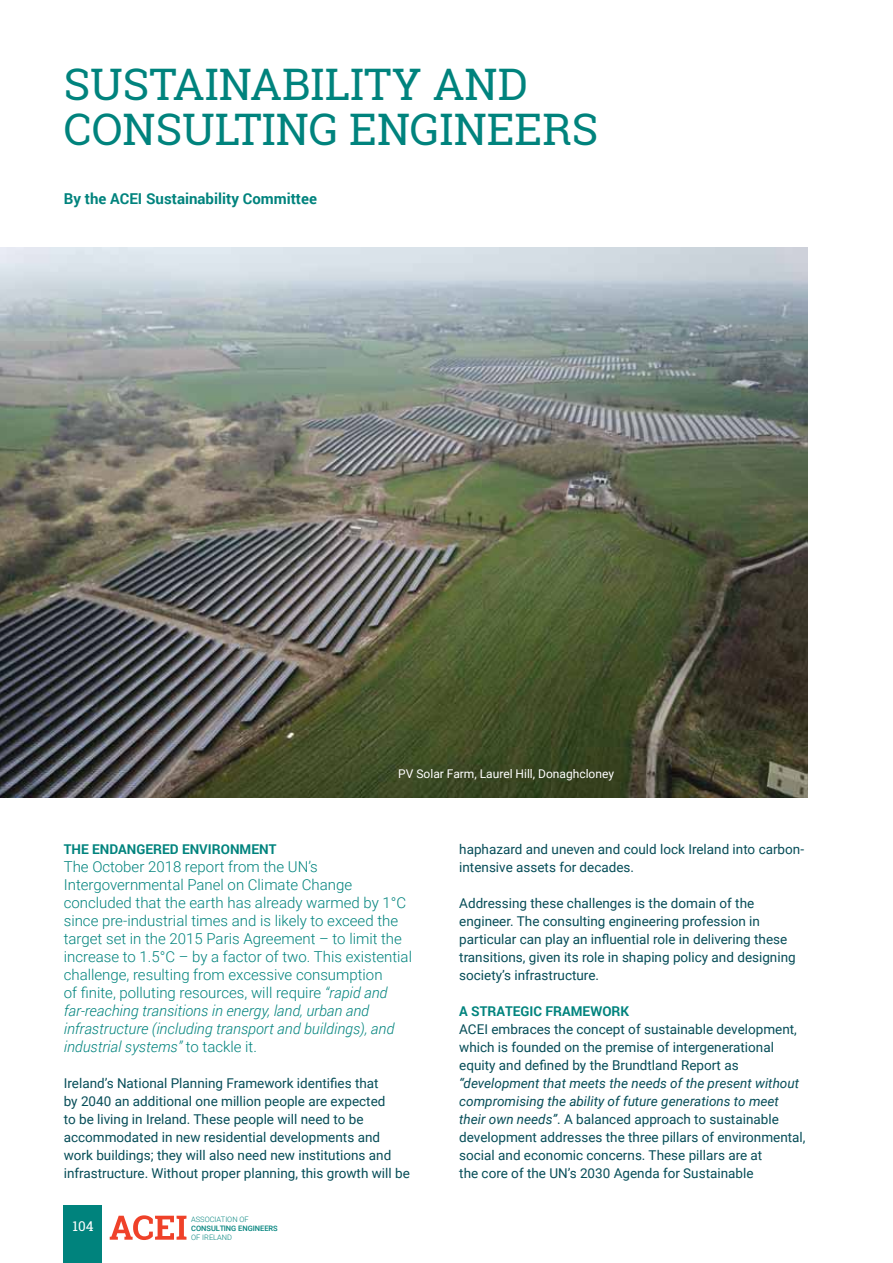
<style>
.page{position:relative;width:893px;height:1263px;background:#fff}
.page>*{position:absolute;margin:0;border:0;box-sizing:border-box;transform-origin:0 0}
.t1{font:43.5px/45px "Roboto Slab";color:#00837d}
.t2{font:300 15px/18px "Roboto";color:#00837d}
.t3{font:700 15px "Roboto";color:#00837d}
.t4{font:13.5px/18px "Roboto";color:#064d58}
.t5{font:700 13.5px "Roboto";color:#00837d}
.t6{font:13.5px "Roboto Slab";color:#fff}
.t7{font:12px "Roboto";color:#fff}
.t8{font:300 7.5px "Roboto";color:#00837d}
.t9{font:500 7.5px "Roboto";color:#00837d}
.s1{font-style:italic}
</style>
<div class="page">
<div style="left:64px;top:1205px;width:38px;height:58px;background:#00837d"></div>
<svg style="left:110px;top:1215px;width:76px;height:25px"></svg>
<img style="left:0;top:248px;width:808px;height:549px">
<h1 class="t1" style="left:64px;top:61px;width:536px">SUSTAINABILITY AND<br>CONSULTING ENGINEERS</h1>
<p class="t3" style="left:64px;top:188px;width:56px">BY THE ACEI</p>
<p class="t3" style="left:146px;top:188px;width:172px">SUSTAINABILITY COMMITTEE</p>
<p class="t7" style="left:398px;top:765px;width:217px">PV Solar Farm, Laurel Hill, Donaghcloney</p>
<p class="t5" style="left:64px;top:839px;width:211px">THE ENDANGERED ENVIRONMENT</p>
<p class="t2" style="left:64px;top:857px;width:350px">The October 2018 report from the UN’s Intergovernmental Panel on Climate Change concluded that the earth has already warmed by 1°C since pre-industrial times and is likely to exceed the target set in the 2015 Paris Agreement – to limit the increase to 1.5°C – by a factor of two. This existential challenge, resulting from excessive consumption<br>of finite, polluting resources, will require <span class="s1">“rapid and far-reaching transitions in energy, land, urban and infrastructure (including transport and buildings), and industrial systems”</span> to tackle it.</p>
<p class="t4" style="left:64px;top:1073px;width:348px">Ireland’s National Planning Framework identifies that<br>by 2040 an additional one million people are expected<br>to be living in Ireland. These people will need to be accommodated in new residential developments and work buildings; they will also need new institutions and infrastructure. Without proper planning, this growth will be</p>
<p class="t6" style="left:72px;top:1217px;width:23px">104</p>
<p class="t8" style="left:191px;top:1213px;width:59px">ASSOCIATION OF</p>
<p class="t9" style="left:191px;top:1222px;width:88px">CONSULTING ENGINEERS</p>
<p class="t8" style="left:191px;top:1231px;width:42px">OF IRELAND</p>
<p class="t4" style="left:459px;top:840px;width:346px">haphazard and uneven and could lock Ireland into carbon&shy;intensive assets for decades.</p>
<p class="t4" style="left:459px;top:894px;width:338px">Addressing these challenges is the domain of the engineer. The consulting engineering profession in particular can play an influential role in delivering these transitions, given its role in shaping policy and designing society’s infrastructure.</p>
<p class="t5" style="left:459px;top:1002px;width:171px">A STRATEGIC FRAMEWORK</p>
<p class="t4" style="left:459px;top:1020px;width:339px">ACEI embraces the concept of sustainable development, which is founded on the premise of intergenerational equity and defined by the Brundtland Report as</p>
<p class="t4" style="left:459px;top:1074px;width:348px"><span class="s1">“development that meets the needs of the present without compromising the ability of future generations to meet their own needs”</span>. A balanced approach to sustainable development addresses the three pillars of environmental, social and economic concerns. These pillars are at<br>the core of the UN’s 2030 Agenda for Sustainable</p>
</div>
